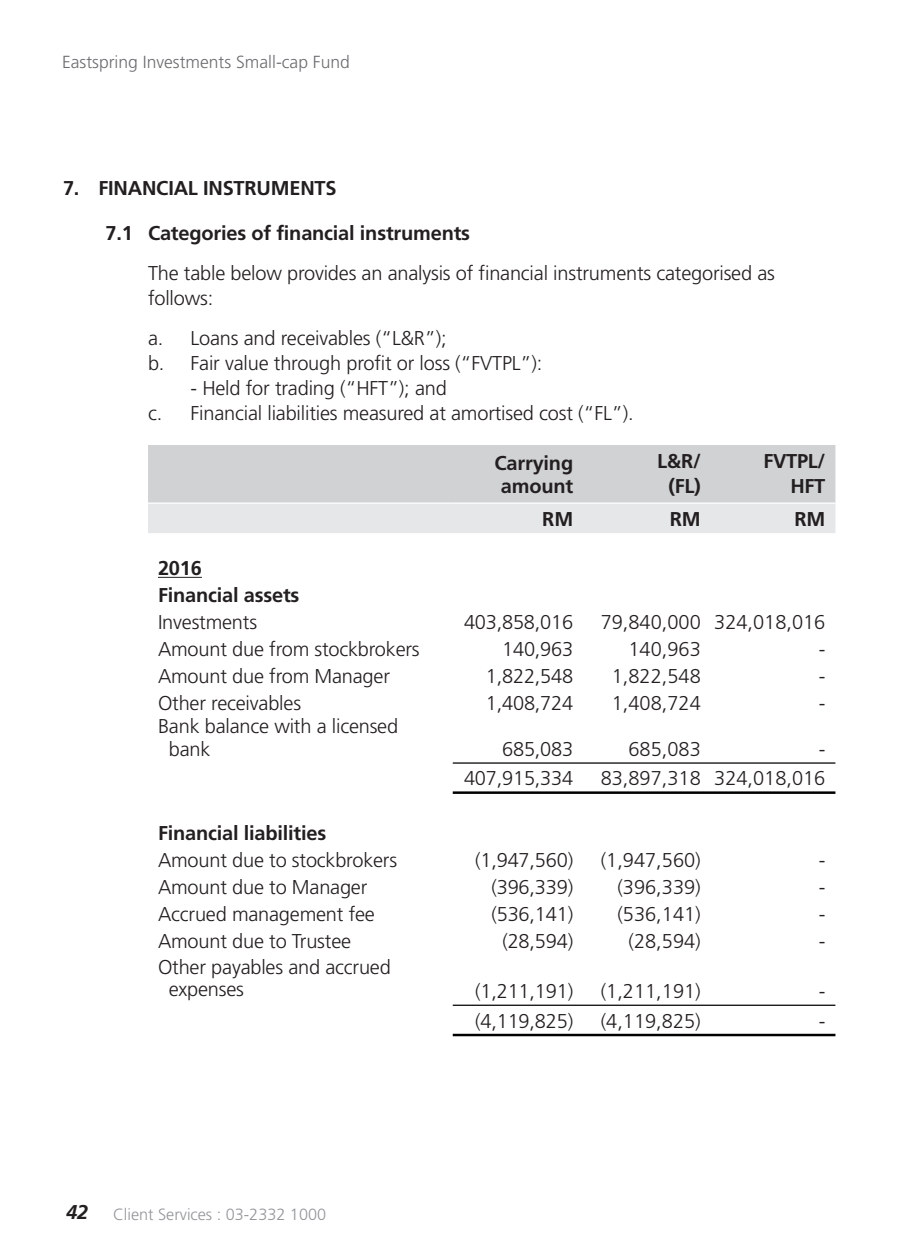
<style>
.page{position:relative;width:900px;height:1260px;background:#fff}
.page>*{position:absolute;margin:0;border:0;box-sizing:border-box;transform-origin:0 0}
.t1{font:300 20px/25px "Frutiger";letter-spacing:-.01em;color:#231f20}
.t2{font:700 20px/25px "Frutiger";letter-spacing:-.01em;color:#231f20;text-align:center}
.t3{font:300 17.5px "Frutiger";color:#6c6d70}
.t4{font:300 16.25px "Frutiger";color:#939598}
.s1{font-weight:700;font-style:italic;font-size:20px;color:#231f20}
</style>
<div class="page">
<svg style="left:148px;top:445px;width:687px;height:88px;background:#d8d9db"></svg>
<hr style="left:453px;top:762px;width:382px;height:2px;background:#000">
<hr style="left:453px;top:791px;width:382px;height:3px;background:#000">
<hr style="left:453px;top:1005px;width:382px;height:1px;background:#000">
<hr style="left:453px;top:1034px;width:382px;height:2px;background:#000">
<hr style="left:148px;top:503px;width:305px;height:1px;background:#fff">
<hr style="left:453px;top:503px;width:382px;height:1px;background:#fff">
<hr style="left:158px;top:577px;width:44px;height:1px;background:#231f20">
<p class="t3" style="left:62px;top:54px;width:289px">Eastspring Investments Small-cap Fund</p>
<p class="t2" style="left:63px;top:177px;width:275px">7. FINANCIAL INSTRUMENTS</p>
<p class="t2" style="left:106px;top:222px;width:366px">7.1 Categories of financial instruments</p>
<p class="t1" style="left:148px;top:262px;width:628px">The table below provides an analysis of financial instruments categorised as follows:</p>
<p class="t1" style="left:148px;top:327px;width:396px">a. Loans and receivables (“L&amp;R”);<br>b. Fair value through profit or loss (“FVTPL”):</p>
<p class="t1" style="left:148px;top:377px;width:487px;text-indent:43px">- Held for trading (“HFT”); and<br>c. Financial liabilities measured at amortised cost (“FL”).</p>
<p class="t2" style="left:495px;top:453px;width:80px;line-height:22.5px">Carrying amount</p>
<p class="t2" style="left:657px;top:450px;width:45px">L&amp;R/ (FL)</p>
<p class="t2" style="left:764px;top:450px;width:63px;text-align:right">FVTPL/<br>HFT</p>
<p class="t2" style="left:542px;top:508px;width:33px">RM</p>
<p class="t2" style="left:670px;top:508px;width:33px">RM</p>
<p class="t2" style="left:794px;top:508px;width:33px">RM</p>
<p class="t2" style="left:158px;top:556px;width:143px;line-height:27px;text-align:left">2016<br>Financial assets</p>
<p class="t1" style="left:158px;top:611px;width:101px">Investments</p>
<p class="t1" style="left:464px;top:611px;width:111px">403,858,016</p>
<p class="t1" style="left:601px;top:611px;width:226px">79,840,000 324,018,016</p>
<p class="t1" style="left:158px;top:638px;width:263px">Amount due from stockbrokers</p>
<p class="t1" style="left:502px;top:638px;width:73px">140,963</p>
<p class="t1" style="left:629px;top:638px;width:74px">140,963</p>
<p class="t1" style="left:819px;top:638px;width:8px">-</p>
<p class="t1" style="left:158px;top:665px;width:233px">Amount due from Manager</p>
<p class="t1" style="left:486px;top:665px;width:89px">1,822,548</p>
<p class="t1" style="left:612px;top:665px;width:90px">1,822,548</p>
<p class="t1" style="left:819px;top:665px;width:8px">-</p>
<p class="t1" style="left:158px;top:692px;width:145px">Other receivables</p>
<p class="t1" style="left:486px;top:692px;width:89px">1,408,724</p>
<p class="t1" style="left:612px;top:692px;width:90px">1,408,724</p>
<p class="t1" style="left:819px;top:692px;width:8px">-</p>
<p class="t1" style="left:169px;top:717px;width:231px;line-height:22.5px;text-indent:-11px">Bank balance with a licensed bank</p>
<p class="t1" style="left:502px;top:738px;width:73px">685,083</p>
<p class="t1" style="left:629px;top:738px;width:74px">685,083</p>
<p class="t1" style="left:819px;top:738px;width:8px">-</p>
<p class="t1" style="left:464px;top:767px;width:111px">407,915,334</p>
<p class="t1" style="left:601px;top:767px;width:226px">83,897,318 324,018,016</p>
<p class="t2" style="left:158px;top:823px;width:170px">Financial liabilities</p>
<p class="t1" style="left:158px;top:850px;width:241px">Amount due to stockbrokers</p>
<p class="t1" style="left:475px;top:850px;width:100px">(1,947,560)</p>
<p class="t1" style="left:601px;top:850px;width:102px">(1,947,560)</p>
<p class="t1" style="left:819px;top:850px;width:8px">-</p>
<p class="t1" style="left:158px;top:876px;width:211px">Amount due to Manager</p>
<p class="t1" style="left:491px;top:876px;width:83px">(396,339)</p>
<p class="t1" style="left:617px;top:876px;width:85px">(396,339)</p>
<p class="t1" style="left:819px;top:876px;width:8px">-</p>
<p class="t1" style="left:158px;top:903px;width:218px">Accrued management fee</p>
<p class="t1" style="left:491px;top:903px;width:83px">(536,141)</p>
<p class="t1" style="left:617px;top:903px;width:85px">(536,141)</p>
<p class="t1" style="left:819px;top:903px;width:8px">-</p>
<p class="t1" style="left:158px;top:930px;width:195px">Amount due to Trustee</p>
<p class="t1" style="left:502px;top:930px;width:72px">(28,594)</p>
<p class="t1" style="left:629px;top:930px;width:74px">(28,594)</p>
<p class="t1" style="left:819px;top:930px;width:8px">-</p>
<p class="t1" style="left:169px;top:957px;width:224px;line-height:22.5px;text-indent:-11px">Other payables and accrued expenses</p>
<p class="t1" style="left:475px;top:980px;width:100px">(1,211,191)</p>
<p class="t1" style="left:601px;top:980px;width:102px">(1,211,191)</p>
<p class="t1" style="left:819px;top:980px;width:8px">-</p>
<p class="t1" style="left:475px;top:1010px;width:100px">(4,119,825)</p>
<p class="t1" style="left:601px;top:1010px;width:102px">(4,119,825)</p>
<p class="t1" style="left:819px;top:1010px;width:8px">-</p>
<p class="t4" style="left:66px;top:1208px;width:262px"><span class="s1">42</span> Client Services : 03-2332 1000</p>
</div>
